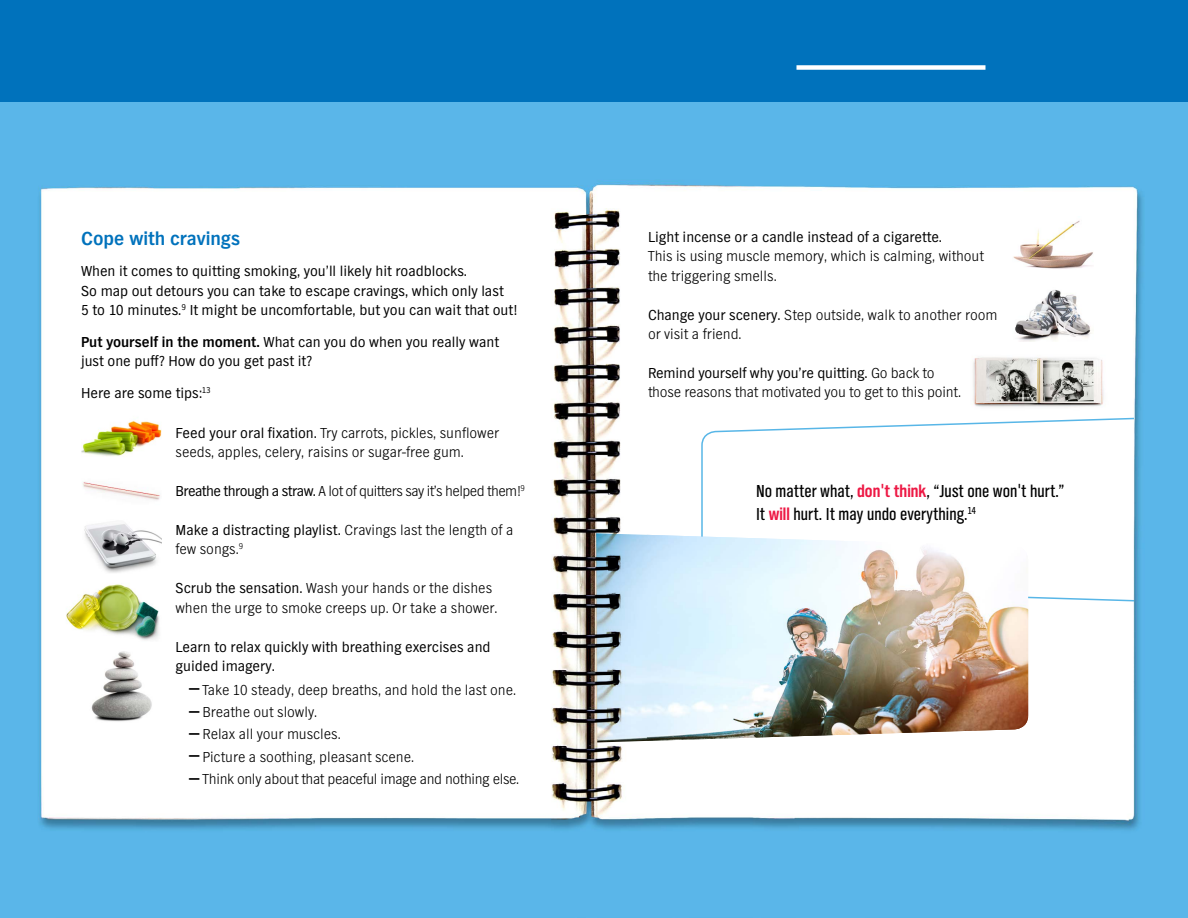
<style>
.page{position:relative;width:1188px;height:918px;background:#fff}
.page>*{position:absolute;margin:0;border:0;box-sizing:border-box;transform-origin:0 0}
.t1{font:700 19.5px "TV Nord EF";color:#0072bc}
.t2{font:18px/22.5px "TV Nord Cond EF";color:#000}
.t3{font:300 15px/19.5px "TV Nord EF";color:#000}
.t4{font:15px/19.5px "TV Nord EF";color:#000}
.t5{font:300 15px "TV Nord EF";letter-spacing:-.035em;color:#000}
.t6{font:300 15px "TV Nord EF";letter-spacing:-.02em;color:#000}
.s1{font-weight:700}
.s2{font-weight:400}
.s3{font-weight:700;color:#ed1844}
</style>
<div class="page">
<img style="left:0;top:101px;width:1188px;height:817px">
<img style="left:61px;top:578px;width:108px;height:72px">
<img style="left:81px;top:410px;width:81px;height:54px">
<img style="left:81px;top:471px;width:81px;height:41px">
<img style="left:81px;top:520px;width:81px;height:54px">
<img style="left:81px;top:648px;width:81px;height:81px">
<img style="left:1012px;top:216px;width:82px;height:54px">
<img style="left:1012px;top:287px;width:82px;height:54px">
<img style="left:969px;top:351px;width:141px;height:61px">
<svg style="left:700px;top:417px;width:436px;height:185px"></svg>
<img style="left:596px;top:533px;width:432px;height:209px">
<img style="left:647px;top:535px;width:381px;height:206px">
<div style="left:0;top:0;width:1188px;height:101px;background:#0072bc"></div>
<div style="left:796px;top:65px;width:189px;height:5px;background:#fff"></div>
<h1 class="t1" style="left:81px;top:227px;width:160px">Cope with cravings</h1>
<p class="t4" style="left:81px;top:261px;width:438px">When it comes to quitting smoking, you’ll likely hit roadblocks.<br>So map out detours you can take to escape cravings, which only last<br>5 to 10 minutes.<sup>9</sup> It might be uncomfortable, but you can wait that out!</p>
<p class="t4" style="left:81px;top:332px;width:420px"><span class="s1">Put yourself in the moment.</span> What can you do when you really want just one puff? How do you get past it?</p>
<p class="t4" style="left:81px;top:383px;width:131px">Here are some tips:<sup>13</sup></p>
<p class="t3" style="left:176px;top:423px;width:325px"><span class="s2">Feed your oral fixation.</span> Try carrots‚ pickles‚ sunflower seeds‚ apples‚ celery‚ raisins or sugar-free gum.</p>
<p class="t5" style="left:176px;top:483px;width:351px"><span class="s2">Breathe through a straw.</span> A lot of quitters say it’s helped them!<sup>9</sup></p>
<p class="t3" style="left:176px;top:520px;width:339px"><span class="s2">Make a distracting playlist.</span> Cravings last the length of a few songs.<sup>9</sup></p>
<p class="t3" style="left:176px;top:579px;width:323px"><span class="s2">Scrub the sensation.</span> Wash your hands or the dishes when the urge to smoke creeps up. Or take a shower.</p>
<p class="t4" style="left:176px;top:637px;width:317px">Learn to relax quickly with breathing exercises and guided imagery.</p>
<p class="t3" style="left:189px;top:680px;width:329px"><span class="s1">—</span> Take 10 steady‚ deep breaths, and hold the last one.</p>
<p class="t3" style="left:189px;top:702px;width:130px"><span class="s1">—</span> Breathe out slowly.</p>
<p class="t3" style="left:189px;top:725px;width:153px"><span class="s1">—</span> Relax all your muscles.</p>
<p class="t3" style="left:189px;top:747px;width:227px"><span class="s1">—</span> Picture a soothing‚ pleasant scene.</p>
<p class="t6" style="left:189px;top:771px;width:332px"><span class="s1">—</span> Think only about that peaceful image and nothing else.</p>
<p class="t4" style="left:648px;top:227px;width:296px">Light incense or a candle instead of a cigarette.</p>
<p class="t3" style="left:648px;top:246px;width:338px">This is using muscle memory, which is calming, without the triggering smells.</p>
<p class="t3" style="left:648px;top:305px;width:351px"><span class="s2">Change your scenery.</span> Step outside‚ walk to another room or visit a friend.</p>
<p class="t3" style="left:648px;top:363px;width:315px"><span class="s2">Remind yourself why you’re quitting.</span> Go back to those reasons that motivated you to get to this point.</p>
<p class="t2" style="left:756px;top:480px;width:310px">No matter what‚ <span class="s3">don't think</span>‚ “Just one won't hurt.”<br>It <span class="s3">will</span> hurt. It may undo everything.<sup>14</sup></p>
</div>
